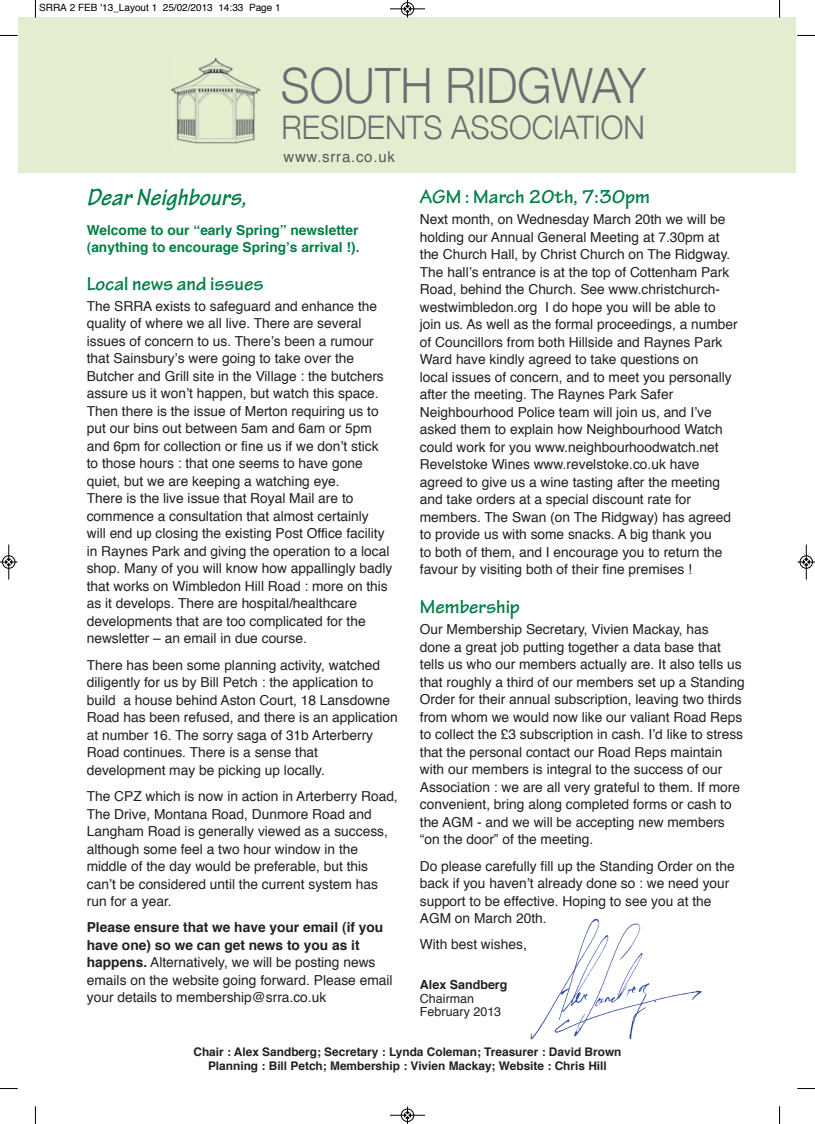
<style>
.page{position:relative;width:815px;height:1124px;background:#fff}
.page>*{position:absolute;margin:0;border:0;box-sizing:border-box;transform-origin:0 0}
.t1{font:300 48.75px "Helvetica Neue";color:#6c6d70;scale:.94 1}
.t2{font:300 32.5px "Helvetica Neue";color:#6c6d70;scale:.94 1}
.t3{font:italic 700 25px "Tekton Pro";letter-spacing:.01em;color:#007e45}
.t4{font:700 20px "Tekton Pro";color:#007e45}
.t5{font:15px "Helvetica";letter-spacing:.05em;color:#57585a}
.t6{font:13.75px/17.5px "Helvetica";color:#231f20}
.t7{font:700 13.75px/17.5px "Helvetica";color:#007e45}
.t8{font:12.5px/13.8px "Helvetica";color:#231f20}
.t9{font:700 12.5px "Helvetica";color:#231f20}
.t10{font:700 11.88px/13.8px "Helvetica";color:#231f20;text-align:center}
.t11{font:10px "Helvetica";color:#000}
.s1{font-weight:700}
</style>
<div class="page">
<div style="left:19px;top:18px;width:777px;height:155px;background:#e4edd0"></div>
<img style="left:171px;top:58px;width:90px;height:86px">
<img style="left:530px;top:918px;width:172px;height:122px">
<svg style="left:35px;top:0;width:1px;height:18px"></svg>
<svg style="left:0;top:35px;width:18px;height:1px"></svg>
<svg style="left:779px;top:0;width:1px;height:18px"></svg>
<svg style="left:797px;top:35px;width:18px;height:1px"></svg>
<svg style="left:35px;top:1106px;width:1px;height:17px"></svg>
<svg style="left:0;top:1088px;width:18px;height:1px"></svg>
<svg style="left:779px;top:1106px;width:1px;height:17px"></svg>
<svg style="left:797px;top:1088px;width:18px;height:1px"></svg>
<div style="left:401px;top:2px;width:13px;height:14px;border:1px solid #fff;border-radius:50%"></div>
<hr style="left:390px;top:9px;width:35px;height:1px;background:#000">
<div style="left:401px;top:2px;width:13px;height:13px;border:1px solid #000;border-radius:50%"></div>
<svg style="left:404px;top:0;width:7px;height:18px"></svg>
<hr style="left:390px;top:1114px;width:35px;height:1px;background:#000">
<div style="left:401px;top:1108px;width:13px;height:13px;border:1px solid #000;border-radius:50%"></div>
<svg style="left:404px;top:1106px;width:7px;height:17px"></svg>
<hr style="left:9px;top:544px;width:1px;height:35px;background:#000">
<div style="left:2px;top:555px;width:13px;height:13px;border:1px solid #000;border-radius:50%"></div>
<svg style="left:0;top:558px;width:18px;height:7px"></svg>
<hr style="left:806px;top:544px;width:1px;height:35px;background:#000">
<div style="left:800px;top:555px;width:13px;height:13px;border:1px solid #000;border-radius:50%"></div>
<svg style="left:798px;top:558px;width:17px;height:7px"></svg>
<p class="t11" style="left:39px;top:4px;width:243px">SRRA 2 FEB '13_Layout 1 25/02/2013 14:33 Page 1</p>
<h1 class="t1" style="left:281px;top:56px;width:390px">SOUTH RIDGWAY</h1>
<h2 class="t2" style="left:282px;top:107px;width:388px">RESIDENTS ASSOCIATION</h2>
<p class="t5" style="left:283px;top:150px;width:113px">www.srra.co.uk</p>
<h3 class="t3" style="left:87px;top:188px;width:161px">Dear Neighbours,</h3>
<p class="t7" style="left:87px;top:222px;width:274px">Welcome to our “early Spring” newsletter (anything to encourage Spring’s arrival !).</p>
<h3 class="t4" style="left:87px;top:276px;width:178px">Local news and issues</h3>
<p class="t6" style="left:87px;top:298px;width:307px">The SRRA exists to safeguard and enhance the quality of where we all live. There are several issues of concern to us. There’s been a rumour that Sainsbury’s were going to take over the Butcher and Grill site in the Village : the butchers assure us it won’t happen, but watch this space.<br>Then there is the issue of Merton requiring us to put our bins out between 5am and 6am or 5pm and 6pm for collection or fine us if we don’t stick to those hours : that one seems to have gone quiet, but we are keeping a watching eye.<br>There is the live issue that Royal Mail are to commence a consultation that almost certainly<br>will end up closing the existing Post Office facility in Raynes Park and giving the operation to a local shop. Many of you will know how appallingly badly that works on Wimbledon Hill Road : more on this as it develops. There are hospital/healthcare developments that are too complicated for the newsletter – an email in due course.</p>
<p class="t6" style="left:87px;top:657px;width:313px">There has been some planning activity, watched diligently for us by Bill Petch : the application to build a house behind Aston Court, 18 Lansdowne Road has been refused, and there is an application at number 16. The sorry saga of 31b Arterberry Road continues. There is a sense that development may be picking up locally.</p>
<p class="t6" style="left:87px;top:788px;width:313px">The CPZ which is now in action in Arterberry Road, The Drive, Montana Road, Dunmore Road and Langham Road is generally viewed as a success, although some feel a two hour window in the middle of the day would be preferable, but this can’t be considered until the current system has run for a year.</p>
<p class="t6" style="left:87px;top:919px;width:307px"><span class="s1">Please ensure that we have your email (if you have one) so we can get news to you as it happens.</span> Alternatively, we will be posting news emails on the website going forward. Please email your details to membership@srra.co.uk</p>
<h3 class="t4" style="left:420px;top:190px;width:232px">AGM : March 20th, 7:30pm</h3>
<p class="t6" style="left:420px;top:212px;width:319px">Next month, on Wednesday March 20th we will be holding our Annual General Meeting at 7.30pm at the Church Hall, by Christ Church on The Ridgway.<br>The hall’s entrance is at the top of Cottenham Park Road, behind the Church. See www.christchurch&shy;westwimbledon.org I do hope you will be able to join us. As well as the formal proceedings, a number of Councillors from both Hillside and Raynes Park Ward have kindly agreed to take questions on<br>local issues of concern, and to meet you personally after the meeting. The Raynes Park Safer Neighbourhood Police team will join us, and I’ve asked them to explain how Neighbourhood Watch could work for you www.neighbourhoodwatch.net Revelstoke Wines www.revelstoke.co.uk have agreed to give us a wine tasting after the meeting and take orders at a special discount rate for members. The Swan (on The Ridgway) has agreed to provide us with some snacks. A big thank you<br>to both of them, and I encourage you to return the favour by visiting both of their fine premises !</p>
<h3 class="t4" style="left:420px;top:599px;width:102px">Membership</h3>
<p class="t6" style="left:420px;top:621px;width:326px">Our Membership Secretary, Vivien Mackay, has<br>done a great job putting together a data base that tells us who our members actually are. It also tells us that roughly a third of our members set up a Standing Order for their annual subscription, leaving two thirds from whom we would now like our valiant Road Reps to collect the £3 subscription in cash. I’d like to stress that the personal contact our Road Reps maintain with our members is integral to the success of our Association : we are all very grateful to them. If more convenient, bring along completed forms or cash to the AGM - and we will be accepting new members “on the door” of the meeting.</p>
<p class="t6" style="left:420px;top:858px;width:316px">Do please carefully fill up the Standing Order on the back if you haven’t already done so : we need your support to be effective. Hoping to see you at the AGM on March 20th.</p>
<p class="t6" style="left:420px;top:936px;width:108px">With best wishes,</p>
<p class="t9" style="left:420px;top:979px;width:89px">Alex Sandberg</p>
<p class="t8" style="left:420px;top:992px;width:83px">Chairman<br>February 2013</p>
<p class="t10" style="left:193px;top:1046px;width:430px">Chair : Alex Sandberg; Secretary : Lynda Coleman; Treasurer : David Brown<br>Planning : Bill Petch; Membership : Vivien Mackay; Website : Chris Hill</p>
</div>
